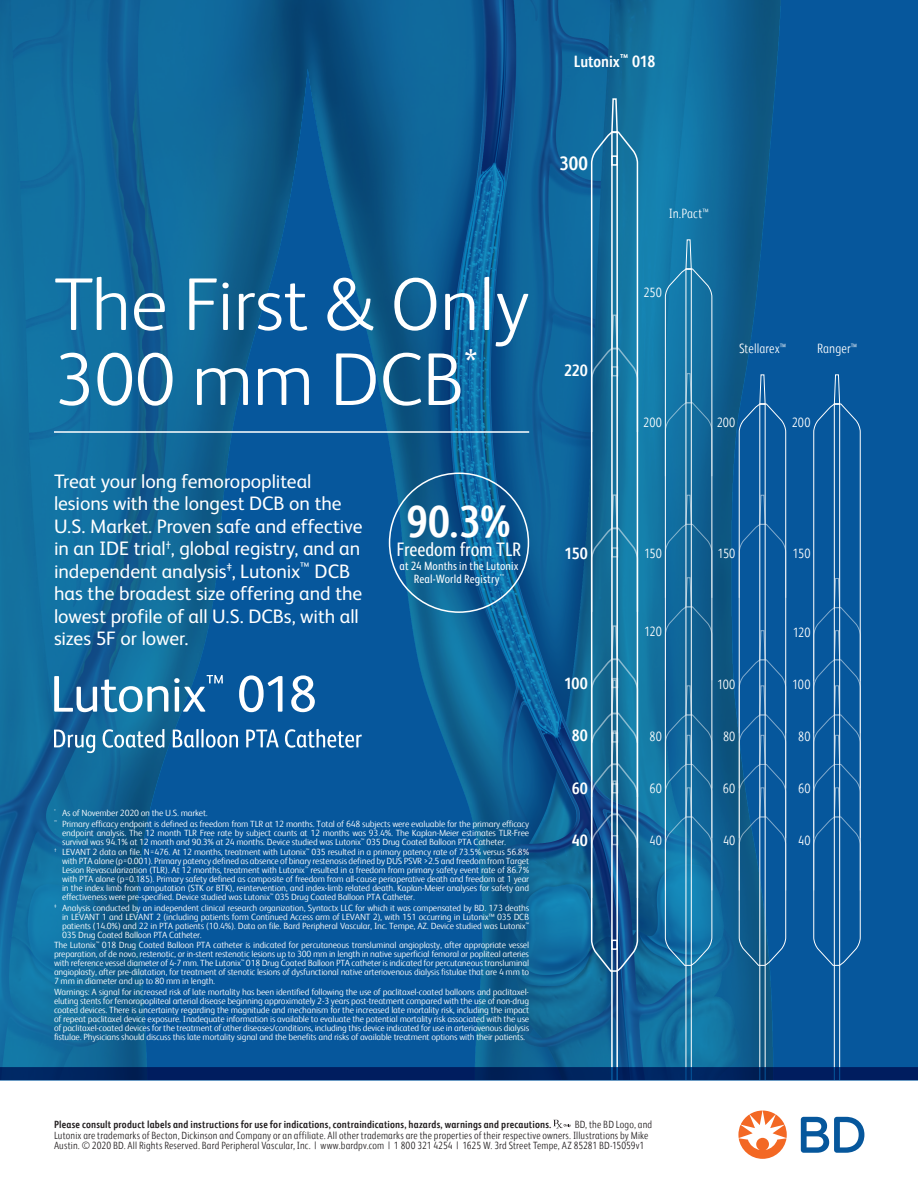
<style>
.page{position:relative;width:918px;height:1188px;background:#fff}
.page>*{position:absolute;margin:0;border:0;box-sizing:border-box;transform-origin:0 0}
.t1{font:300 75px "FS Albert Pro";color:#fff}
.t2{font:700 45px "FS Albert Pro Narrow";color:#fff}
.Body_copy_option_1_F{font:19.5px/22.5px "FS Albert Pro";letter-spacing:-.005em;color:#fff}
.t3{font:19.5px "FS Albert Pro Narrow";letter-spacing:-.005em;color:#fff}
.Body_copy_option_1_F-2{font:700 19.5px "FS Albert Pro Narrow";color:#fff}
.Body_copy_option_1_F-3{font:700 16.5px "FS Albert Pro Narrow";color:#fff}
.Body_copy_option_1_F-4{font:300 13.5px "FS Albert Pro Narrow";letter-spacing:.005em;color:#fff}
.t4{font:12px/13.5px "FS Albert Pro Narrow";letter-spacing:.01em;color:#fff;text-align:center}
.Copyright_Albert_Reg{font:300 10.5px/10.5px "FS Albert Pro Narrow";letter-spacing:.015em;color:#231f20}
.Copyright_Albert_Reg-2{font:700 10.5px "FS Albert Pro Narrow";letter-spacing:.015em;color:#231f20}
.Disclaimer{font:300 9px/9px "FS Albert Pro Narrow";letter-spacing:-.02em;color:#fff;text-align:justify;scale:1.2 1}
.s1{font-size:10.65px}
</style>
<div class="page">
<img style="left:0;top:0;width:918px;height:1067px">
<svg style="left:54px;top:676px;width:114px;height:36px"></svg>
<svg style="left:174px;top:675px;width:49px;height:37px"></svg>
<svg style="left:239px;top:675px;width:44px;height:37px"></svg>
<svg style="left:291px;top:675px;width:24px;height:37px"></svg>
<svg style="left:54px;top:730px;width:41px;height:23px"></svg>
<svg style="left:103px;top:729px;width:61px;height:19px"></svg>
<svg style="left:173px;top:730px;width:21px;height:18px"></svg>
<hr style="left:196px;top:729px;width:3px;height:18px;background:#fff">
<hr style="left:201px;top:729px;width:3px;height:18px;background:#fff">
<svg style="left:206px;top:735px;width:32px;height:13px"></svg>
<svg style="left:246px;top:730px;width:33px;height:17px"></svg>
<svg style="left:285px;top:729px;width:77px;height:19px"></svg>
<div style="left:686px;top:269px;width:6px;height:813px;border:1px solid #fff"></div>
<svg style="left:665px;top:239px;width:48px;height:727px"></svg>
<svg style="left:738px;top:374px;width:48px;height:592px"></svg>
<div style="left:834px;top:404px;width:6px;height:678px;border:1px solid #fff"></div>
<svg style="left:813px;top:374px;width:48px;height:592px"></svg>
<div style="left:611px;top:131px;width:7px;height:992px;border:2px solid #fff"></div>
<svg style="left:590px;top:98px;width:49px;height:875px"></svg>
<div style="left:611px;top:835px;width:7px;height:10px;border:2px solid #fff"></div>
<div style="left:611px;top:940px;width:7px;height:10px;border:2px solid #fff"></div>
<hr style="left:54px;top:431px;width:475px;height:2px;background:#fff">
<div style="left:0;top:1081px;width:918px;height:107px;background:#fff"></div>
<svg style="left:801px;top:1117px;width:63px;height:36px"></svg>
<svg style="left:738px;top:1111px;width:49px;height:48px"></svg>
<div style="left:0;top:1067px;width:918px;height:14px;background:#001d5f"></div>
<svg style="left:553px;top:1120px;width:18px;height:8px"></svg>
<p class="Body_copy_option_1_F-3" style="left:574px;top:49px;width:83px">Lutonix<sup>™</sup> 018</p>
<p class="Body_copy_option_1_F-2" style="left:559px;top:149px;width:30px">300</p>
<p class="t1" style="left:54px;top:253px;width:477px">The First &amp; Only</p>
<p class="t1" style="left:54px;top:328px;width:425px">300 mm DCB<sup>*</sup></p>
<p class="Body_copy_option_1_F" style="left:54px;top:468px;width:310px">Treat your long femoropopliteal lesions with the longest DCB on the U.S. Market. Proven safe and effective in an IDE trial<sup>†</sup>, global registry, and an independent analysis<sup>‡</sup>, Lutonix<sup>™</sup> DCB has the broadest size offering and the lowest profile of all U.S. DCBs, with all sizes 5F or lower.</p>
<p class="t2" style="left:407px;top:489px;width:106px">90.3%</p>
<p class="t3" style="left:397px;top:536px;width:126px">Freedom from TLR</p>
<p class="t4" style="left:400px;top:558px;width:120px">at 24 Months in the Lutonix<br>Real-World Registry<sup>**</sup></p>
<p class="Disclaimer" style="left:54px;top:808px;width:130px"><sup>*</sup> As of November 2020 on the U.S. market.</p>
<p class="Disclaimer" style="left:62px;top:818px;width:391px;text-indent:-8px"><sup>**</sup> Primary efficacy endpoint is defined as freedom from TLR at 12 months. Total of 648 subjects were evaluable for the primary efficacy endpoint analysis. The 12 month TLR Free rate by subject counts at 12 months was 93.4%. The Kaplan-Meier estimates TLR-Free survival was 94.1% at 12 month and 90.3% at 24 months. Device studied was Lutonix<sup>™</sup> 035 Drug Coated Balloon PTA Catheter.</p>
<p class="Disclaimer" style="left:62px;top:847px;width:391px;text-indent:-8px"><sup>†</sup> LEVANT 2 data on file. N=476. At 12 months, treatment with Lutonix<sup>™</sup> 035 resulted in a primary patency rate of 73.5% versus 56.8% with PTA alone (p=0.001). Primary patency defined as absence of binary restenosis defined by DUS PSVR &gt;2.5 and freedom from Target Lesion Revascularization (TLR). At 12 months, treatment with Lutonix<sup>™</sup> resulted in a freedom from primary safety event rate of 86.7% with PTA alone (p=0.185). Primary safety defined as composite of freedom from all-cause perioperative death and freedom at 1 year in the index limb from amputation (STK or BTK), reintervention, and index-limb related death. Kaplan-Meier analyses for safety and effectiveness were pre-specified. Device studied was Lutonix<sup>™</sup> 035 Drug Coated Balloon PTA Catheter.</p>
<p class="Disclaimer" style="left:62px;top:902px;width:391px;text-indent:-8px"><sup>‡</sup> Analysis conducted by an independent clinical research organization, Syntactx LLC for which it was compensated by BD. 173 deaths in LEVANT 1 and LEVANT 2 (including patients form Continued Access arm of LEVANT 2), with 151 occurring in Lutonix™ 035 DCB patients (14.0%) and 22 in PTA patients (10.4%). Data on file. Bard Peripheral Vascular, Inc. Tempe, AZ. Device studied was Lutonix<sup>™ </sup>035 Drug Coated Balloon PTA Catheter.</p>
<p class="Disclaimer" style="left:54px;top:940px;width:398px">The Lutonix<sup>™</sup> 018 Drug Coated Balloon PTA catheter is indicated for percutaneous transluminal angioplasty, after appropriate vessel preparation, of de novo, restenotic, or in-stent restenotic lesions up to 300 mm in length in native superficial femoral or popliteal arteries with reference vessel diameter of 4-7 mm. The Lutonix<sup>™</sup> 018 Drug Coated Balloon PTA catheter is indicated for percutaneous transluminal angioplasty, after pre-dilatation, for treatment of stenotic lesions of dysfunctional native arteriovenous dialysis fistulae that are 4 mm to 7 mm in diameter and up to 80 mm in length.</p>
<p class="Disclaimer" style="left:54px;top:986px;width:398px">Warnings: A signal for increased risk of late mortality has been identified following the use of paclitaxel-coated balloons and paclitaxel&shy;eluting stents for femoropopliteal arterial disease beginning approximately 2-3 years post-treatment compared with the use of non-drug coated devices. There is uncertainty regarding the magnitude and mechanism for the increased late mortality risk, including the impact of repeat paclitaxel device exposure. Inadequate information is available to evaluate the potential mortality risk associated with the use of paclitaxel-coated devices for the treatment of other diseases/conditions, including this device indicated for use in arteriovenous dialysis fistulae. Physicians should discuss this late mortality signal and the benefits and risks of available treatment options with their patients.</p>
<p class="Body_copy_option_1_F-3" style="left:564px;top:358px;width:25px">220</p>
<p class="Body_copy_option_1_F-3" style="left:565px;top:541px;width:25px">150</p>
<p class="Body_copy_option_1_F-3" style="left:564px;top:672px;width:25px">100</p>
<p class="Body_copy_option_1_F-3" style="left:572px;top:724px;width:18px">80</p>
<p class="Body_copy_option_1_F-3" style="left:572px;top:776px;width:18px">60</p>
<p class="Body_copy_option_1_F-3" style="left:572px;top:828px;width:18px">40</p>
<p class="Body_copy_option_1_F-4" style="left:669px;top:204px;width:41px">In.Pact<span class="s1">™</span></p>
<p class="Body_copy_option_1_F-4" style="left:643px;top:283px;width:20px">250</p>
<p class="Body_copy_option_1_F-4" style="left:643px;top:414px;width:20px">200</p>
<p class="Body_copy_option_1_F-4" style="left:739px;top:339px;width:48px">Stellarex<span class="s1">™</span></p>
<p class="Body_copy_option_1_F-4" style="left:817px;top:339px;width:41px">Ranger<span class="s1">™</span></p>
<p class="Body_copy_option_1_F-4" style="left:717px;top:414px;width:20px">200</p>
<p class="Body_copy_option_1_F-4" style="left:792px;top:414px;width:20px">200</p>
<p class="Body_copy_option_1_F-4" style="left:644px;top:544px;width:19px">150</p>
<p class="Body_copy_option_1_F-4" style="left:718px;top:544px;width:19px">150</p>
<p class="Body_copy_option_1_F-4" style="left:793px;top:544px;width:19px">150</p>
<p class="Body_copy_option_1_F-4" style="left:644px;top:622px;width:19px">120</p>
<p class="Body_copy_option_1_F-4" style="left:793px;top:623px;width:19px">120</p>
<p class="Body_copy_option_1_F-4" style="left:717px;top:675px;width:20px">100</p>
<p class="Body_copy_option_1_F-4" style="left:792px;top:675px;width:20px">100</p>
<p class="Body_copy_option_1_F-4" style="left:650px;top:727px;width:14px">80</p>
<p class="Body_copy_option_1_F-4" style="left:723px;top:727px;width:14px">80</p>
<p class="Body_copy_option_1_F-4" style="left:798px;top:727px;width:14px">80</p>
<p class="Body_copy_option_1_F-4" style="left:649px;top:779px;width:14px">60</p>
<p class="Body_copy_option_1_F-4" style="left:723px;top:779px;width:14px">60</p>
<p class="Body_copy_option_1_F-4" style="left:798px;top:779px;width:14px">60</p>
<p class="Body_copy_option_1_F-4" style="left:650px;top:831px;width:14px">40</p>
<p class="Body_copy_option_1_F-4" style="left:723px;top:831px;width:14px">40</p>
<p class="Body_copy_option_1_F-4" style="left:798px;top:831px;width:14px">40</p>
<p class="Copyright_Albert_Reg-2" style="left:54px;top:1117px;width:499px">Please consult product labels and instructions for use for indications, contraindications, hazards, warnings and precautions.</p>
<p class="Copyright_Albert_Reg" style="left:54px;top:1119px;width:600px;text-indent:521px">BD, the BD Logo, and<br>Lutonix are trademarks of Becton, Dickinson and Company or an affiliate. All other trademarks are the properties of their respective owners. Illustrations by Mike<br>Austin. © 2020 BD. All Rights Reserved. Bard Peripheral Vascular, Inc. | www.bardpv.com | 1 800 321 4254 | 1625 W. 3rd Street Tempe, AZ 85281 BD-15059v1</p>
</div>
